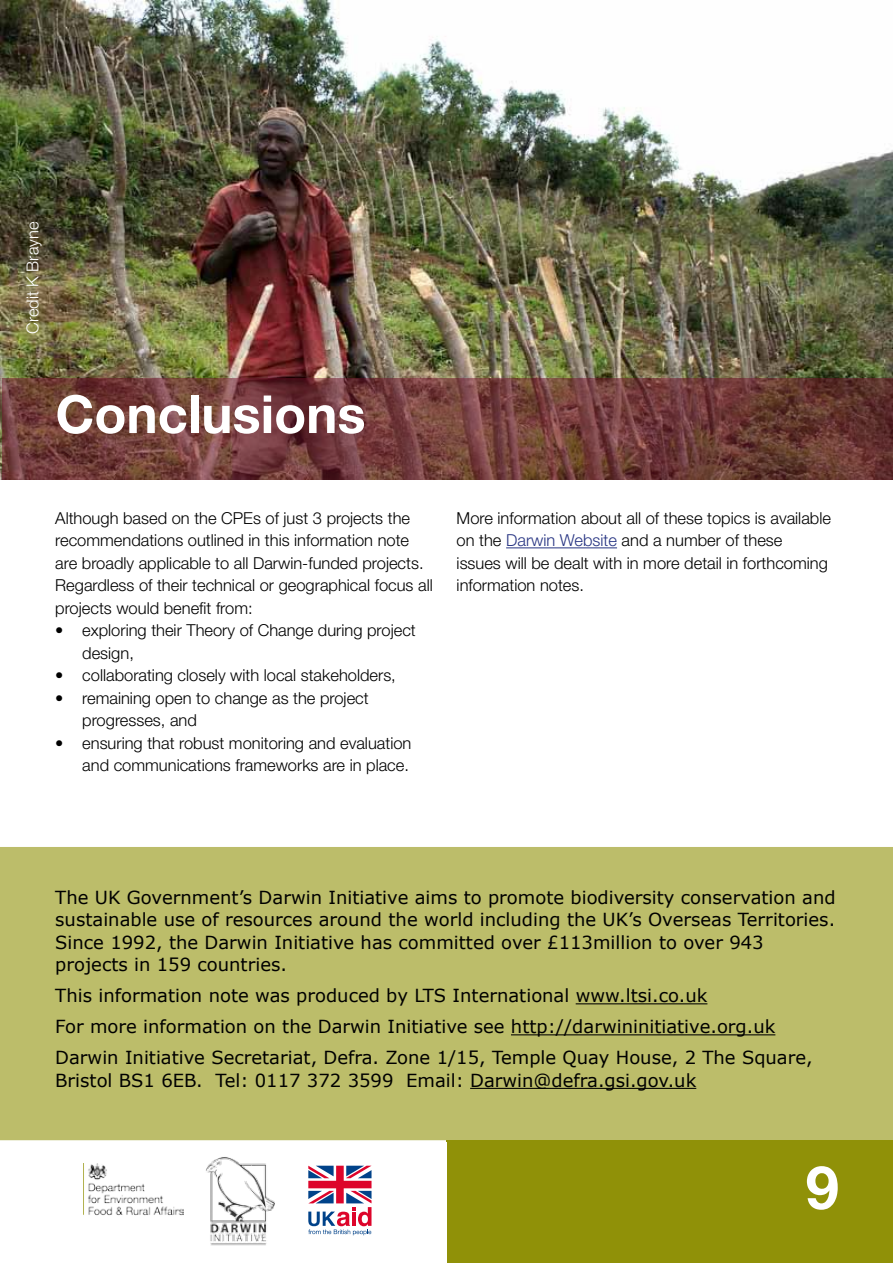
<style>
.page{position:relative;width:893px;height:1263px;background:#fff}
.page>*{position:absolute;margin:0;border:0;box-sizing:border-box;transform-origin:0 0}
.t1{font:700 60px "Helvetica Neue";color:#fff}
.t2{font:700 52.5px "Helvetica Neue LT Pro";color:#fff}
.t3{font:18px/22.5px "Verdana";color:#000}
.t4{font:300 16.5px/22.5px "Helvetica Neue LT Pro";color:#000}
.t5{font:300 16.5px "Helvetica Neue LT Pro";color:#fff}
.s1{font-family:"Helvetica Neue";font-weight:400}
.s2{color:#283583}
</style>
<div class="page">
<div style="left:446px;top:1140px;width:447px;height:123px;background:#909108"></div>
<img style="left:88px;top:1163px;width:96px;height:53px">
<svg style="left:308px;top:1166px;width:63px;height:69px"></svg>
<img style="left:206px;top:1157px;width:69px;height:89px">
<img style="left:0;top:0;width:893px;height:480px">
<hr style="left:506px;top:547px;width:111px;height:1px;background:#283583">
<svg style="left:2px;top:378px;width:891px;height:102px;background:#713e3b"></svg>
<div style="left:0;top:847px;width:893px;height:293px;background:#bcbd6a"></div>
<hr style="left:576px;top:1003px;width:131px;height:1px;background:#000">
<hr style="left:511px;top:1034px;width:264px;height:1px;background:#000">
<hr style="left:470px;top:1088px;width:226px;height:1px;background:#000">
<hr style="left:0;top:378px;width:1px;height:102px;background:#71112a">
<p class="t5" style="left:22px;top:334px;width:114px;rotate:-90deg">Credit K Brayne</p>
<h2 class="t2" style="left:56px;top:382px;width:312px">Conclusions</h2>
<p class="t4" style="left:55px;top:506px;width:379px">Although based on the CPEs of just 3 projects the recommendations outlined in this information note are broadly applicable to all Darwin-funded projects.<br>Regardless of their technical or geographical focus all projects would benefit from:</p>
<p class="t4" style="left:82px;top:619px;width:335px;text-indent:-27px"><span class="s1">•</span> exploring their Theory of Change during project design,</p>
<p class="t4" style="left:55px;top:664px;width:342px"><span class="s1">•</span> collaborating closely with local stakeholders,</p>
<p class="t4" style="left:82px;top:686px;width:288px;text-indent:-27px"><span class="s1">•</span> remaining open to change as the project progresses, and</p>
<p class="t4" style="left:55px;top:731px;width:358px;text-align:right"><span class="s1">•</span> ensuring that robust monitoring and evaluation and communications frameworks are in place.</p>
<p class="t4" style="left:457px;top:506px;width:376px">More information about all of these topics is available on the <span class="s2">Darwin Website</span> and a number of these<br>issues will be dealt with in more detail in forthcoming information notes.</p>
<p class="t3" style="left:55px;top:886px;width:782px">The UK Government’s Darwin Initiative aims to promote biodiversity conservation and sustainable use of resources around the world including the UK’s Overseas Territories.<br>Since 1992, the Darwin Initiative has committed over £113million to over 943 projects in 159 countries.</p>
<p class="t3" style="left:55px;top:980px;width:759px;line-height:31px">This information note was produced by LTS International www.ltsi.co.uk<br>For more information on the Darwin Initiative see http://darwininitiative.org.uk<br>Darwin Initiative Secretariat, Defra. Zone 1/15, Temple Quay House, 2 The Square,</p>
<p class="t3" style="left:55px;top:1069px;width:642px">Bristol BS1 6EB. Tel: 0117 372 3599 Email: Darwin@defra.gsi.gov.uk</p>
<h1 class="t1" style="left:806px;top:1150px;width:35px">9</h1>
</div>
